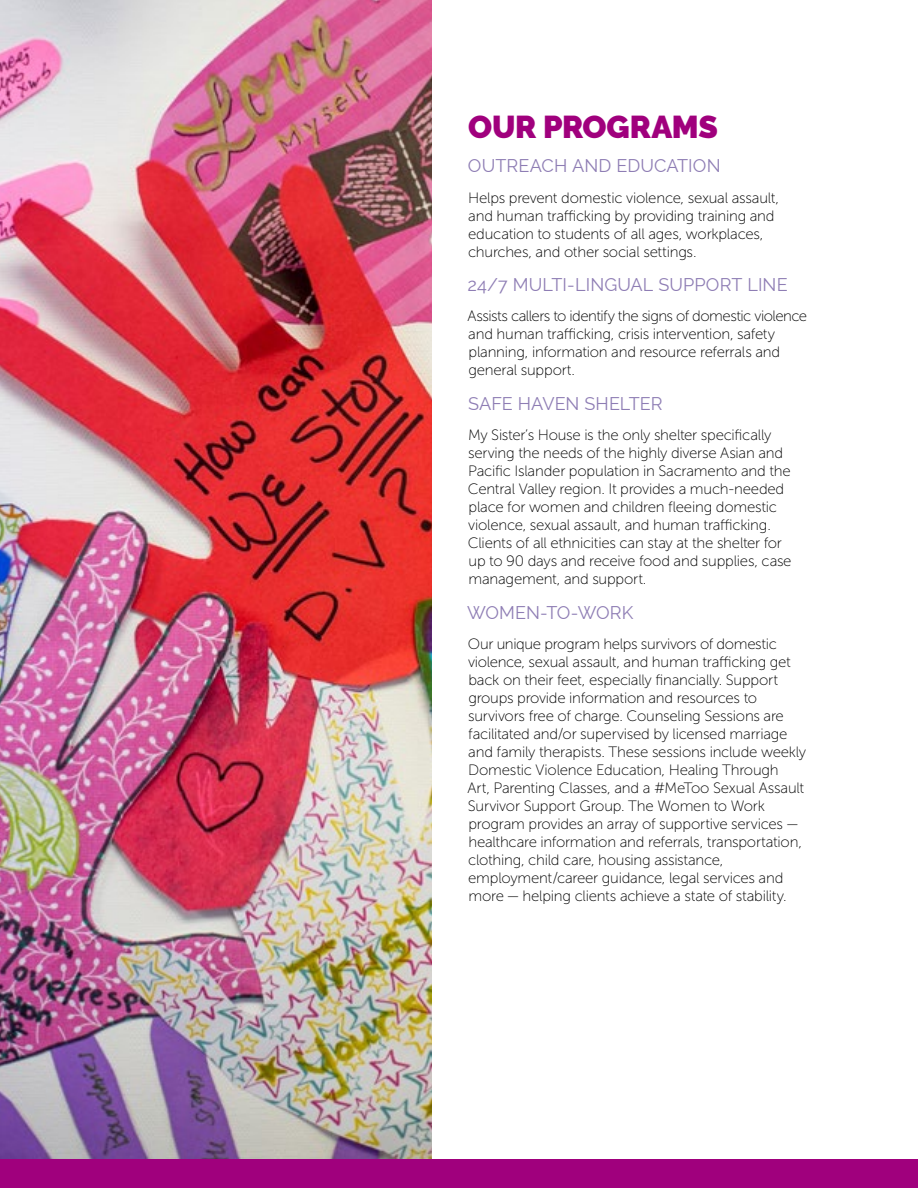
<style>
.page{position:relative;width:918px;height:1188px;background:#fff}
.page>*{position:absolute;margin:0;border:0;box-sizing:border-box;transform-origin:0 0}
.t1{font:900 31.5px "Raleway";letter-spacing:-.01em;color:#a0007d}
.t2{font:18px "Raleway";letter-spacing:.005em;color:#8e7db4}
.t3{font:15px/18px "Museo Sans 100";letter-spacing:-.015em;color:#000}
</style>
<div class="page">
<img style="left:0;top:0;width:432px;height:1160px">
<div style="left:0;top:1160px;width:918px;height:28px;background:#a0007d"></div>
<h1 class="t1" style="left:468px;top:108px;width:251px">OUR PROGRAMS</h1>
<p class="t2" style="left:468px;top:155px;width:254px">OUTREACH AND EDUCATION</p>
<p class="t3" style="left:468px;top:189px;width:312px">Helps prevent domestic violence, sexual assault, and human trafficking by providing training and education to students of all ages, workplaces, churches, and other social settings.</p>
<p class="t2" style="left:467px;top:274px;width:322px">24/7 MULTI-LINGUAL SUPPORT LINE</p>
<p class="t3" style="left:468px;top:307px;width:341px">Assists callers to identify the signs of domestic violence and human trafficking, crisis intervention, safety planning, information and resource referrals and general support.</p>
<p class="t2" style="left:468px;top:393px;width:196px">SAFE HAVEN SHELTER</p>
<p class="t3" style="left:468px;top:426px;width:325px">My Sister’s House is the only shelter specifically serving the needs of the highly diverse Asian and Pacific Islander population in Sacramento and the Central Valley region. It provides a much-needed place for women and children fleeing domestic violence, sexual assault, and human trafficking.<br>Clients of all ethnicities can stay at the shelter for up to 90 days and receive food and supplies, case management, and support.</p>
<p class="t2" style="left:467px;top:602px;width:168px">WOMEN-TO-WORK</p>
<p class="t3" style="left:468px;top:635px;width:340px">Our unique program helps survivors of domestic violence, sexual assault, and human trafficking get back on their feet, especially financially. Support groups provide information and resources to survivors free of charge. Counseling Sessions are facilitated and/or supervised by licensed marriage and family therapists. These sessions include weekly Domestic Violence Education, Healing Through<br>Art, Parenting Classes, and a #MeToo Sexual Assault Survivor Support Group. The Women to Work program provides an array of supportive services — healthcare information and referrals, transportation, clothing, child care, housing assistance, employment/career guidance, legal services and more — helping clients achieve a state of stability.</p>
</div>
